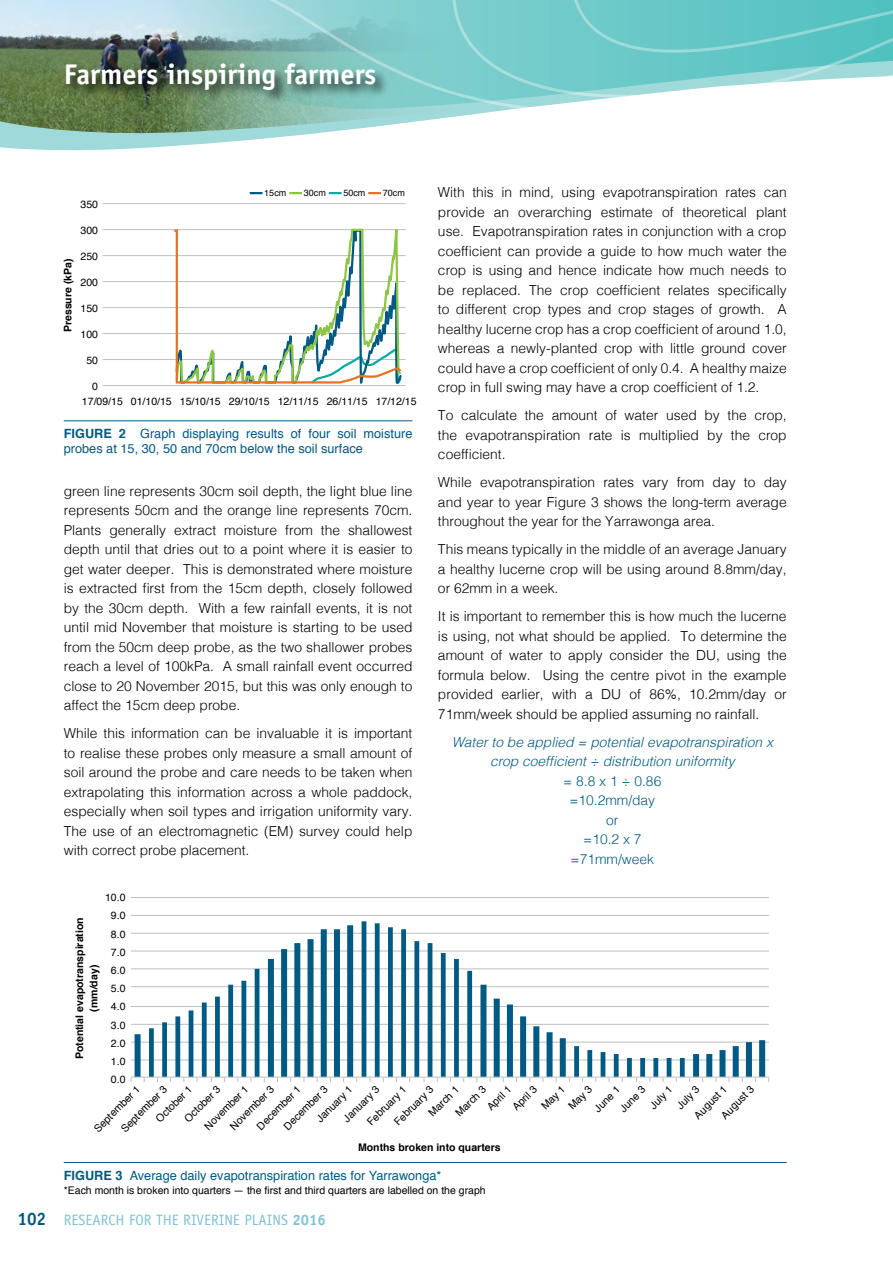
<style>
.page{position:relative;width:893px;height:1263px;background:#fff}
.page>*{position:absolute;margin:0;border:0;box-sizing:border-box;transform-origin:0 0}
.t1{font:700 28.5px "Officina Sans";color:#fff}
.t2{font:700 18px "Officina Sans";color:#005a84;scale:.96 1}
.t3{font:15px "Officina Sans";color:#81c1d6}
.t4{font:300 13.8px/19.5px "Helvetica";color:#000;text-align:justify}
.t5{font:italic 300 13.8px/19.5px "Helvetica";color:#005a84;text-align:center}
.t6{font:300 13.8px/19.5px "Helvetica";color:#005a84;text-align:center}
.t7{font:12.75px/15.3px "Helvetica";color:#005a84}
.t8{font:10.5px/15px "Helvetica";color:#000}
.t9{font:700 10.5px/14.4px "Helvetica";color:#000;text-align:center}
.t10{font:9px "Helvetica";color:#000}
.s1{font-weight:700}
</style>
<div class="page">
<svg style="left:0;top:141px;width:236px;height:10px;fill:#a0d9d9"></svg>
<img style="left:0;top:0;width:396px;height:141px">
<svg style="left:115px;top:0;width:486px;height:124px;background:#96c4c0"></svg>
<svg style="left:439px;top:0;width:454px;height:99px;background:#7dcfce"></svg>
<div style="left:64px;top:61px;width:325px;height:43px;background:#000;opacity:.75"></div>
<hr style="left:103px;top:203px;width:303px;height:1px;background:#bcbec0">
<hr style="left:103px;top:229px;width:303px;height:1px;background:#bcbec0">
<hr style="left:103px;top:255px;width:303px;height:1px;background:#bcbec0">
<hr style="left:103px;top:281px;width:303px;height:1px;background:#bcbec0">
<hr style="left:103px;top:307px;width:303px;height:1px;background:#bcbec0">
<hr style="left:103px;top:333px;width:303px;height:1px;background:#bcbec0">
<hr style="left:103px;top:359px;width:303px;height:1px;background:#bcbec0">
<hr style="left:103px;top:385px;width:303px;height:1px;background:#bcbec0">
<svg style="left:174px;top:228px;width:228px;height:157px"></svg>
<svg style="left:250px;top:192px;width:12px;height:2px"></svg>
<svg style="left:289px;top:192px;width:13px;height:2px"></svg>
<svg style="left:329px;top:192px;width:13px;height:2px"></svg>
<svg style="left:368px;top:192px;width:13px;height:2px"></svg>
<hr style="left:64px;top:421px;width:348px;height:1px;background:#005a84">
<hr style="left:131px;top:897px;width:638px;height:1px;background:#bcbec0">
<hr style="left:131px;top:915px;width:638px;height:1px;background:#bcbec0">
<hr style="left:131px;top:933px;width:638px;height:1px;background:#bcbec0">
<hr style="left:131px;top:950px;width:638px;height:1px;background:#bcbec0">
<hr style="left:131px;top:968px;width:638px;height:1px;background:#bcbec0">
<hr style="left:131px;top:986px;width:638px;height:1px;background:#bcbec0">
<hr style="left:131px;top:1006px;width:638px;height:1px;background:#bcbec0">
<hr style="left:131px;top:1024px;width:638px;height:1px;background:#bcbec0">
<hr style="left:131px;top:1042px;width:638px;height:1px;background:#bcbec0">
<hr style="left:131px;top:1059px;width:638px;height:1px;background:#bcbec0">
<svg style="left:135px;top:921px;width:630px;height:156px"></svg>
<hr style="left:131px;top:1077px;width:638px;height:1px;background:#bcbec0">
<hr style="left:64px;top:1162px;width:723px;height:1px;background:#005a84">
<h1 class="t1" style="left:64px;top:57px;width:314px">Farmers inspiring farmers</h1>
<h2 class="t2" style="left:18px;top:1208px;width:31px">102</h2>
<p class="t10" style="left:264px;top:186px;width:24px">15cm</p>
<p class="t10" style="left:304px;top:186px;width:24px">30cm</p>
<p class="t10" style="left:343px;top:186px;width:24px">50cm</p>
<p class="t10" style="left:383px;top:186px;width:24px">70cm</p>
<p class="t8" style="left:81px;top:197px;width:19px">350</p>
<p class="t8" style="left:81px;top:223px;width:19px">300</p>
<p class="t8" style="left:81px;top:249px;width:19px">250</p>
<p class="t8" style="left:81px;top:275px;width:19px">200</p>
<p class="t8" style="left:81px;top:301px;width:19px">150</p>
<p class="t8" style="left:81px;top:327px;width:19px">100</p>
<p class="t8" style="left:86px;top:353px;width:13px">50</p>
<p class="t8" style="left:82px;top:379px;width:336px;text-indent:10px">0<br>17/09/15 01/10/15 15/10/15 29/10/15 12/11/15 26/11/15 17/12/15</p>
<p class="t9" style="left:61px;top:332px;width:75px;rotate:-90deg">Pressure (kPa)</p>
<p class="t7" style="left:64px;top:426px;width:350px"><span class="s1">FIGURE 2</span> Graph displaying results of four soil moisture probes at 15, 30, 50 and 70cm below the soil surface</p>
<p class="t4" style="left:64px;top:480px;width:350px">green line represents 30cm soil depth, the light blue line represents 50cm and the orange line represents 70cm.<br>Plants generally extract moisture from the shallowest depth until that dries out to a point where it is easier to get water deeper. This is demonstrated where moisture is extracted first from the 15cm depth, closely followed by the 30cm depth. With a few rainfall events, it is not until mid November that moisture is starting to be used from the 50cm deep probe, as the two shallower probes reach a level of 100kPa. A small rainfall event occurred close to 20 November 2015, but this was only enough to affect the 15cm deep probe.</p>
<p class="t4" style="left:64px;top:723px;width:350px">While this information can be invaluable it is important to realise these probes only measure a small amount of soil around the probe and care needs to be taken when extrapolating this information across a whole paddock, especially when soil types and irrigation uniformity vary.<br>The use of an electromagnetic (EM) survey could help with correct probe placement.</p>
<p class="t8" style="left:105px;top:890px;width:22px">10.0</p>
<p class="t9" style="left:72px;top:1059px;width:143px;rotate:-90deg">Potential evapotranspiration (mm/day)</p>
<p class="t8" style="left:111px;top:908px;width:16px">9.0</p>
<p class="t8" style="left:111px;top:927px;width:16px">8.0</p>
<p class="t8" style="left:111px;top:945px;width:16px">7.0</p>
<p class="t8" style="left:111px;top:963px;width:16px">6.0</p>
<p class="t8" style="left:111px;top:981px;width:16px">5.0</p>
<p class="t8" style="left:111px;top:999px;width:16px">4.0</p>
<p class="t8" style="left:111px;top:1018px;width:16px">3.0</p>
<p class="t8" style="left:111px;top:1036px;width:16px">2.0</p>
<p class="t8" style="left:111px;top:1054px;width:16px">1.0</p>
<p class="t8" style="left:111px;top:1072px;width:16px">0.0</p>
<p class="t4" style="left:438px;top:181px;width:350px">With this in mind, using evapotranspiration rates can provide an overarching estimate of theoretical plant use. Evapotranspiration rates in conjunction with a crop coefficient can provide a guide to how much water the crop is using and hence indicate how much needs to be replaced. The crop coefficient relates specifically to different crop types and crop stages of growth. A healthy lucerne crop has a crop coefficient of around 1.0, whereas a newly-planted crop with little ground cover could have a crop coefficient of only 0.4. A healthy maize crop in full swing may have a crop coefficient of 1.2.</p>
<p class="t4" style="left:438px;top:404px;width:350px">To calculate the amount of water used by the crop, the evapotranspiration rate is multiplied by the crop coefficient.</p>
<p class="t4" style="left:438px;top:471px;width:350px">While evapotranspiration rates vary from day to day and year to year Figure 3 shows the long-term average throughout the year for the Yarrawonga area.</p>
<p class="t4" style="left:438px;top:538px;width:350px">This means typically in the middle of an average January a healthy lucerne crop will be using around 8.8mm/day, or 62mm in a week.</p>
<p class="t4" style="left:438px;top:605px;width:350px">It is important to remember this is how much the lucerne is using, not what should be applied. To determine the amount of water to apply consider the DU, using the formula below. Using the centre pivot in the example provided earlier, with a DU of 86%, 10.2mm/day or 71mm/week should be applied assuming no rainfall.</p>
<p class="t5" style="left:452px;top:731px;width:323px">Water to be applied = potential evapotranspiration x crop coefficient ÷ distribution uniformity</p>
<p class="t6" style="left:563px;top:770px;width:100px">= 8.8 x 1 ÷ 0.86 =10.2mm/day or<br>=10.2 x 7 =71mm/week</p>
<p class="t8" style="left:452px;top:1109px;width:39px;rotate:-45deg">March 3</p>
<p class="t8" style="left:484px;top:1103px;width:31px;rotate:-45deg">April 1</p>
<p class="t8" style="left:509px;top:1103px;width:31px;rotate:-45deg">April 3</p>
<p class="t8" style="left:538px;top:1103px;width:30px;rotate:-45deg">May 1</p>
<p class="t8" style="left:565px;top:1103px;width:30px;rotate:-45deg">May 3</p>
<p class="t8" style="left:591px;top:1105px;width:33px;rotate:-45deg">June 1</p>
<p class="t8" style="left:616px;top:1105px;width:33px;rotate:-45deg">June 3</p>
<p class="t8" style="left:646px;top:1102px;width:29px;rotate:-45deg">July 1</p>
<p class="t8" style="left:673px;top:1102px;width:29px;rotate:-45deg">July 3</p>
<p class="t8" style="left:718px;top:1112px;width:43px;rotate:-45deg">August 3</p>
<p class="t8" style="left:340px;top:1115px;width:48px;rotate:-45deg">January 3</p>
<p class="t8" style="left:181px;top:1115px;width:48px;rotate:-45deg">October 3</p>
<p class="t8" style="left:391px;top:1118px;width:52px;rotate:-45deg">February 3</p>
<p class="t8" style="left:227px;top:1123px;width:59px;rotate:-45deg">November 3</p>
<p class="t8" style="left:281px;top:1123px;width:59px;rotate:-45deg">December 3</p>
<p class="t8" style="left:103px;top:1110px;width:62px;line-height:19px;text-indent:-19px;rotate:-45deg">September 1<br>September 3</p>
<p class="t8" style="left:691px;top:1112px;width:43px;rotate:-45deg">August 1</p>
<p class="t8" style="left:425px;top:1109px;width:39px;rotate:-45deg">March 1</p>
<p class="t8" style="left:313px;top:1115px;width:48px;rotate:-45deg">January 1</p>
<p class="t8" style="left:364px;top:1118px;width:52px;rotate:-45deg">February 1</p>
<p class="t8" style="left:153px;top:1115px;width:48px;rotate:-45deg">October 1</p>
<p class="t8" style="left:201px;top:1123px;width:59px;rotate:-45deg">November 1</p>
<p class="t8" style="left:254px;top:1123px;width:59px;rotate:-45deg">December 1</p>
<p class="t9" style="left:358px;top:1141px;width:144px">Months broken into quarters</p>
<p class="t7" style="left:64px;top:1168px;width:379px"><span class="s1">FIGURE 3</span> Average daily evapotranspiration rates for Yarrawonga*</p>
<p class="t8" style="left:64px;top:1183px;width:423px">*Each month is broken into quarters — the first and third quarters are labelled on the graph</p>
<p class="t3" style="left:64px;top:1211px;width:263px">RESEARCH FOR THE RIVERINE PLAINS <span class="s1">2016</span></p>
</div>
